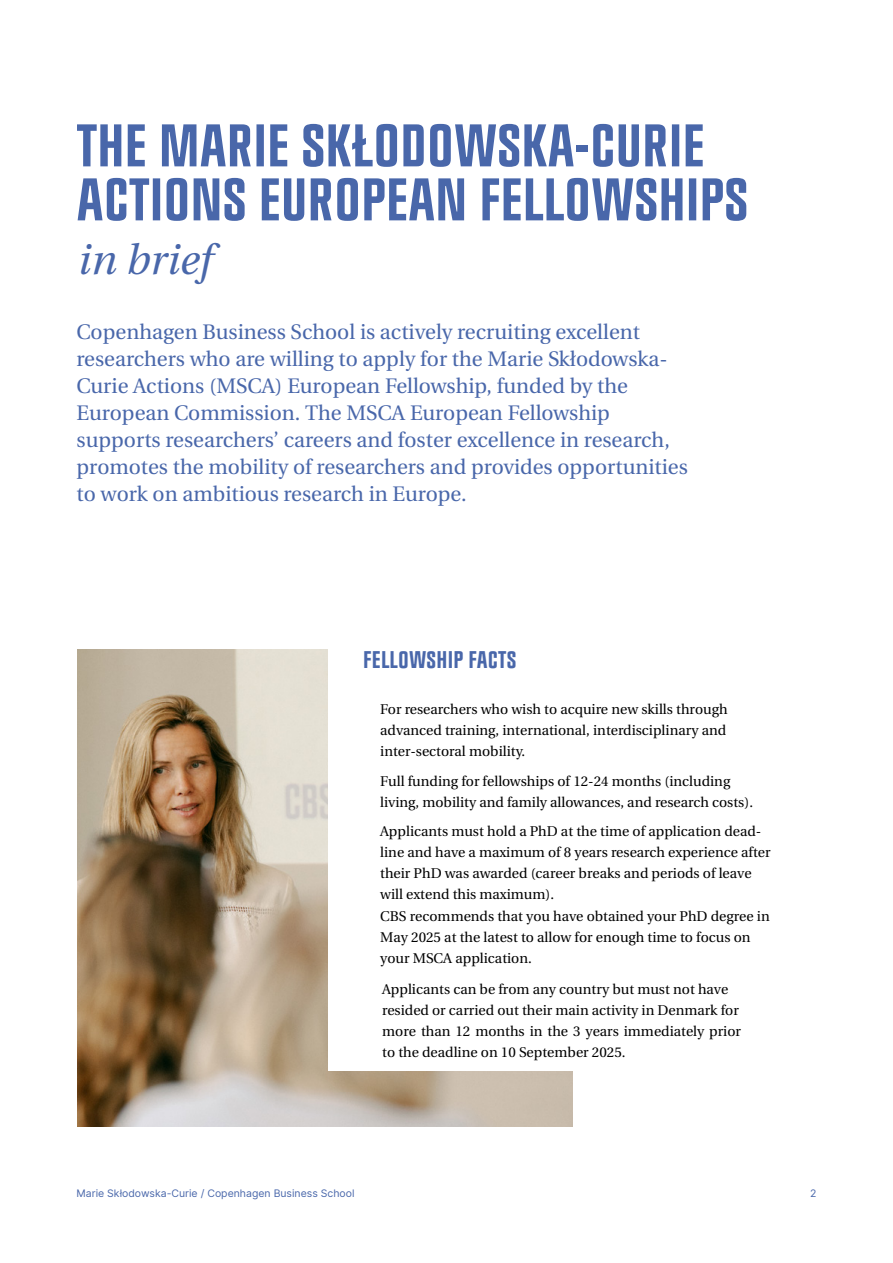
<style>
.page{position:relative;width:893px;height:1263px;background:#fff}
.page>*{position:absolute;margin:0;border:0;box-sizing:border-box;transform-origin:0 0}
.t1{font:700 60px/54px "CBSNEW";color:#4967aa}
.t2{font:italic 42px "CBS Serif";color:#4967aa}
.t3{font:700 24px "CBSNEW";letter-spacing:.01em;color:#4967aa}
.t4{font:21px/27px "CBS Serif";color:#4967aa}
.t5{font:14.1px/21px "CBS Serif";color:#000}
.t6{font:10.5px "CBS Sans";color:#4967aa}
</style>
<div class="page">
<img style="left:77px;top:649px;width:496px;height:478px">
<div style="left:329px;top:602px;width:496px;height:469px;background:#fff"></div>
<h1 class="t1" style="left:77px;top:118px;width:673px">THE MARIE SKŁODOWSKA-CURIE<br>ACTIONS EUROPEAN FELLOWSHIPS</h1>
<h2 class="t2" style="left:77px;top:228px;width:136px">in brief</h2>
<p class="t4" style="left:77px;top:318px;width:613px">Copenhagen Business School is actively recruiting excellent researchers who are willing to apply for the Marie Skłodowska-Curie Actions (MSCA) European Fellowship, funded by the European Commission. The MSCA European Fellowship supports researchers’ careers and foster excellence in research, promotes the mobility of researchers and provides opportunities to work on ambitious research in Europe.</p>
<h3 class="t3" style="left:363px;top:648px;width:155px">FELLOWSHIP FACTS</h3>
<p class="t5" style="left:380px;top:699px;width:349px;text-align:justify">For researchers who wish to acquire new skills through advanced training, international, interdisciplinary and inter-sectoral mobility.</p>
<p class="t5" style="left:380px;top:771px;width:374px">Full funding for fellowships of 12-24 months (including living, mobility and family allowances, and research costs).</p>
<p class="t5" style="left:380px;top:821px;width:392px">Applicants must hold a PhD at the time of application dead&shy;line and have a maximum of 8 years research experience after their PhD was awarded (career breaks and periods of leave will extend this maximum).<br>CBS recommends that you have obtained your PhD degree in May 2025 at the latest to allow for enough time to focus on your MSCA application.</p>
<p class="t5" style="left:382px;top:979px;width:360px">Applicants can be from any country but must not have resided or carried out their main activity in Denmark for more than 12 months in the 3 years immediately prior to the deadline on 10 September 2025.</p>
<p class="t6" style="left:77px;top:1185px;width:280px">Marie Skłodowska-Curie / Copenhagen Business School</p>
<p class="t6" style="left:810px;top:1185px;width:8px">2</p>
</div>
